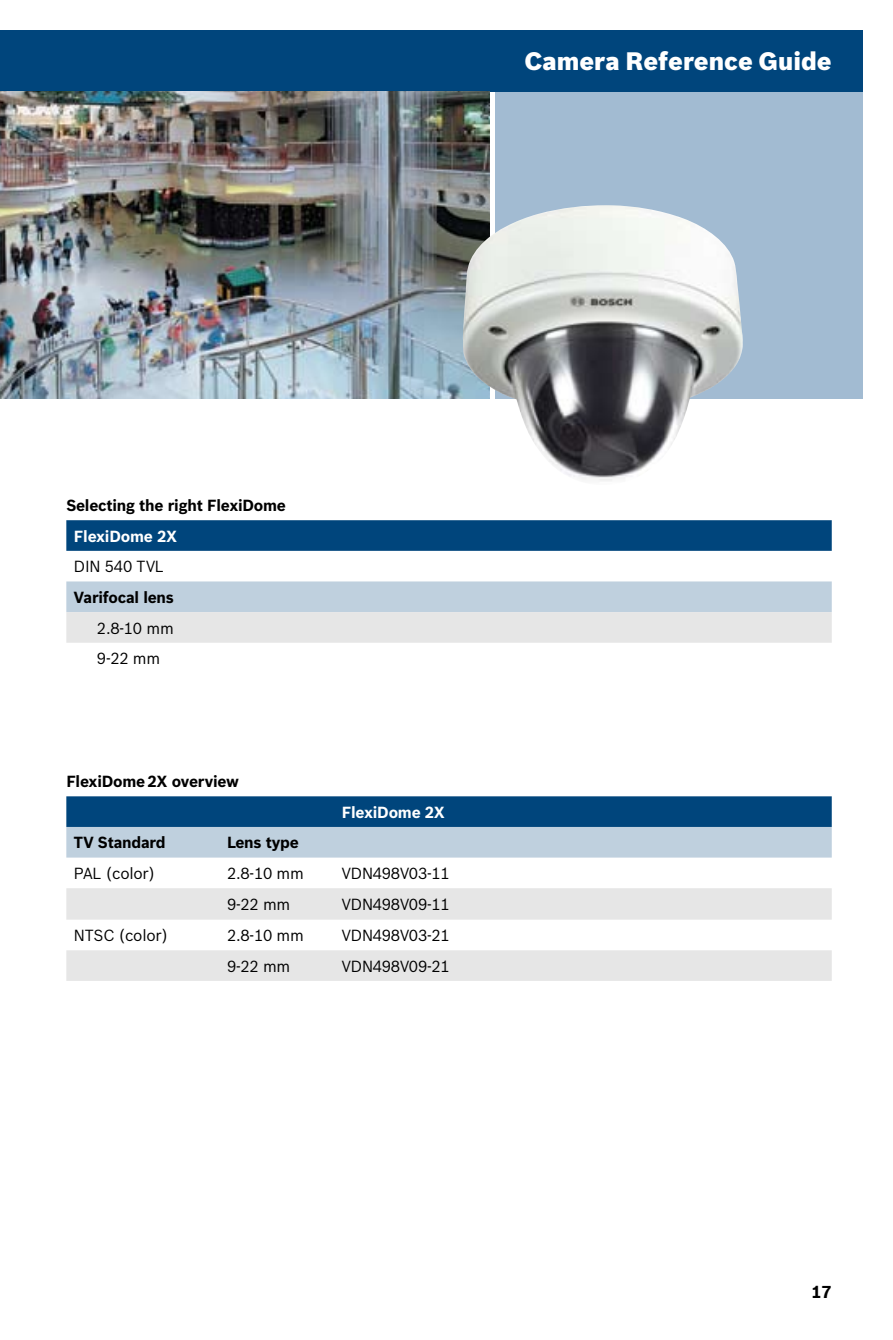
<style>
.page{position:relative;width:893px;height:1340px;background:#fff}
.page>*{position:absolute;margin:0;border:0;box-sizing:border-box;transform-origin:0 0}
.t1{font:900 24.75px "Bosch Sans";color:#fff}
.t2{font:700 16.88px "Bosch Sans";color:#000}
.t3{font:15.75px/30.6px "Bosch Sans";letter-spacing:-.015em;color:#000}
.t4{font:700 15.75px "Bosch Sans";letter-spacing:-.015em;color:#000}
.t5{font:700 15.75px "Bosch Sans";letter-spacing:-.015em;color:#fff}
</style>
<div class="page">
<hr style="left:851px;top:1339px;width:42px;height:1px;background:#000">
<div style="left:0;top:31px;width:862px;height:61px;background:#00457c"></div>
<img style="left:0;top:92px;width:490px;height:306px">
<div style="left:495px;top:92px;width:367px;height:306px;background:#a2bbd2"></div>
<img style="left:463px;top:205px;width:280px;height:276px">
<div style="left:66px;top:520px;width:766px;height:31px;background:#00457c"></div>
<svg style="left:66px;top:581px;width:766px;height:61px"></svg>
<svg style="left:66px;top:796px;width:766px;height:61px"></svg>
<svg style="left:66px;top:888px;width:766px;height:92px;fill:#e6e6e6"></svg>
<h1 class="t1" style="left:524px;top:46px;width:309px">Camera Reference Guide</h1>
<p class="t4" style="left:66px;top:496px;width:221px">Selecting the right FlexiDome</p>
<p class="t5" style="left:74px;top:526px;width:105px">FlexiDome 2X</p>
<p class="t3" style="left:74px;top:551px;width:92px">DIN 540 TVL</p>
<p class="t4" style="left:74px;top:587px;width:101px">Varifocal lens</p>
<p class="t3" style="left:97px;top:612px;width:78px">2.8-10 mm<br>9-22 mm</p>
<p class="t4" style="left:66px;top:771px;width:174px">FlexiDome 2X overview</p>
<p class="t5" style="left:342px;top:802px;width:105px">FlexiDome 2X</p>
<p class="t4" style="left:74px;top:833px;width:93px">TV Standard</p>
<p class="t4" style="left:227px;top:833px;width:73px">Lens type</p>
<p class="t3" style="left:74px;top:858px;width:83px">PAL (color)</p>
<p class="t3" style="left:227px;top:858px;width:78px">2.8-10 mm</p>
<p class="t3" style="left:342px;top:858px;width:109px">VDN498V03-11</p>
<p class="t3" style="left:227px;top:889px;width:65px">9-22 mm</p>
<p class="t3" style="left:342px;top:889px;width:109px">VDN498V09-11</p>
<p class="t3" style="left:74px;top:920px;width:96px">NTSC (color)</p>
<p class="t3" style="left:227px;top:920px;width:78px">2.8-10 mm</p>
<p class="t3" style="left:342px;top:920px;width:109px">VDN498V03-21</p>
<p class="t3" style="left:227px;top:950px;width:65px">9-22 mm</p>
<p class="t3" style="left:342px;top:950px;width:109px">VDN498V09-21</p>
<p class="t2" style="left:811px;top:1281px;width:22px">17</p>
</div>
